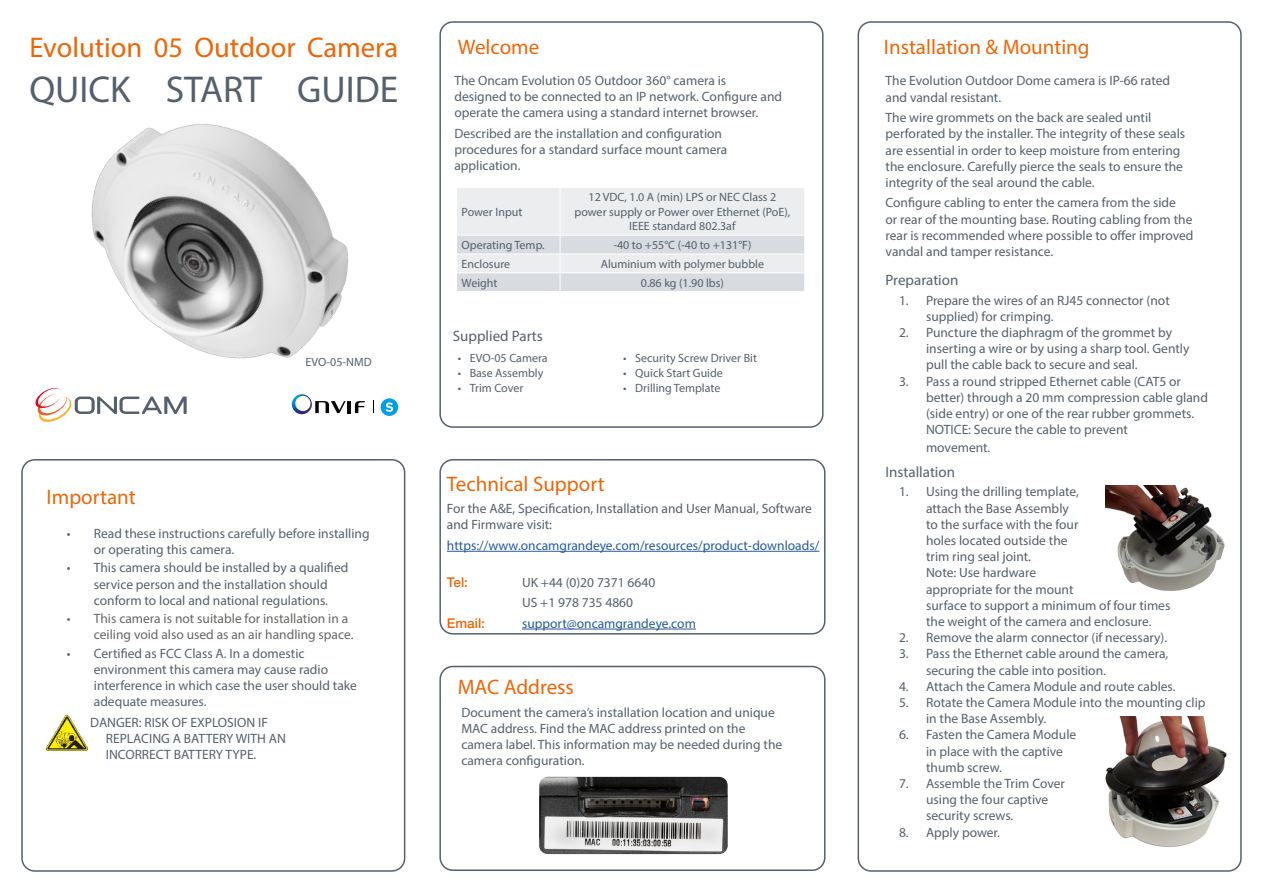
<style>
.page{position:relative;width:1263px;height:893px;background:#fff}
.page>*{position:absolute;margin:0;border:0;box-sizing:border-box;transform-origin:0 0}
.t1{font:37.5px "Myriad Pro";color:#54616c}
.t2{font:28.5px "Myriad Pro";color:#ec6608}
.t3{font:21px "Myriad Pro";color:#ec6608}
.t4{font:15px "Myriad Pro";color:#54616c}
.t5{font:13.5px/16.2px "Myriad Pro";color:#54616c}
.t6{font:13.5px "Myriad Pro";color:#275b9b}
.t7{font:13.5px/16.2px "Myriad Pro";color:#686663}
.t8{font:500 13.5px "Helvetica Neue LT Std";color:#ec6608}
.t9{font:12px/14.4px "Myriad Pro";color:#54616c;text-align:center}
</style>
<div class="page">
<div style="left:857px;top:21px;width:385px;height:851px;border:2px solid #54616c;border-radius:13px"></div>
<div style="left:439px;top:21px;width:384px;height:407px;border:2px solid #54616c;border-radius:13px"></div>
<div style="left:21px;top:459px;width:384px;height:413px;border:2px solid #54616c;border-radius:13px"></div>
<img style="left:1105px;top:486px;width:120px;height:105px">
<img style="left:1105px;top:717px;width:122px;height:130px">
<svg style="left:457px;top:188px;width:347px;height:103px;background:#e5e7ea"></svg>
<img style="left:91px;top:124px;width:308px;height:292px">
<hr style="left:347px;top:401px;width:4px;height:12px;background:#000">
<svg style="left:355px;top:401px;width:10px;height:12px"></svg>
<svg style="left:292px;top:394px;width:54px;height:20px"></svg>
<svg style="left:373px;top:401px;width:1px;height:12px"></svg>
<div style="left:381px;top:398px;width:17px;height:18px;background:#009fe3;border-radius:50%"></div>
<svg style="left:386px;top:402px;width:7px;height:10px"></svg>
<svg style="left:35px;top:387px;width:152px;height:35px"></svg>
<img style="left:47px;top:715px;width:40px;height:36px">
<div style="left:439px;top:666px;width:386px;height:205px;border:2px solid #54616c;border-radius:13px"></div>
<img style="left:539px;top:777px;width:189px;height:77px">
<div style="left:439px;top:459px;width:386px;height:176px;border:2px solid #54616c;border-radius:13px"></div>
<hr style="left:447px;top:551px;width:372px;height:1px;background:#275b9b">
<hr style="left:522px;top:629px;width:174px;height:1px;background:#275b9b">
<h2 class="t2" style="left:29px;top:30px;width:370px">Evolution 05 Outdoor Camera</h2>
<h1 class="t1" style="left:29px;top:66px;width:370px">QUICK START GUIDE</h1>
<p class="t9" style="left:305px;top:354px;width:68px">EVO-05-NMD</p>
<h3 class="t3" style="left:47px;top:484px;width:91px">Important</h3>
<p class="t5" style="left:94px;top:525px;width:277px;text-indent:-27px">• Read these instructions carefully before installing or operating this camera.</p>
<p class="t5" style="left:67px;top:559px;width:283px;text-align:center">• This camera should be installed by a qualified service person and the installation should conform to local and national regulations.</p>
<p class="t7" style="left:94px;top:610px;width:261px;text-indent:-27px">• This camera is not suitable for installation in a ceiling void also used as an air handling space.</p>
<p class="t5" style="left:94px;top:645px;width:265px;text-indent:-27px">• Certified as FCC Class A. In a domestic environment this camera may cause radio interference in which case the user should take adequate measures.</p>
<p class="t5" style="left:106px;top:714px;width:182px;text-indent:-16px">DANGER: RISK OF EXPLOSION IF<br>REPLACING A BATTERY WITH AN<br>INCORRECT BATTERY TYPE.</p>
<h3 class="t3" style="left:458px;top:34px;width:83px">Welcome</h3>
<p class="t5" style="left:454px;top:72px;width:329px">The Oncam Evolution 05 Outdoor 360° camera is<br>designed to be connected to an IP network. Configure and operate the camera using a standard internet browser.</p>
<p class="t5" style="left:454px;top:125px;width:274px">Described are the installation and configuration procedures for a standard surface mount camera application.</p>
<p class="t9" style="left:462px;top:204px;width:62px">Power Input</p>
<p class="t9" style="left:575px;top:190px;width:217px">12 VDC, 1.0 A (min) LPS or NEC Class 2 power supply or Power over Ethernet (PoE),<br>IEEE standard 802.3af</p>
<p class="t9" style="left:462px;top:237px;width:85px">Operating Temp.</p>
<p class="t9" style="left:613px;top:237px;width:140px">-40 to +55°C (-40 to +131°F)</p>
<p class="t9" style="left:462px;top:256px;width:50px">Enclosure</p>
<p class="t9" style="left:601px;top:256px;width:165px">Aluminium with polymer bubble</p>
<p class="t9" style="left:462px;top:275px;width:37px">Weight</p>
<p class="t9" style="left:641px;top:275px;width:85px">0.86 kg (1.90 lbs)</p>
<p class="t4" style="left:453px;top:326px;width:91px">Supplied Parts</p>
<p class="t9" style="left:458px;top:350px;width:92px">• EVO-05 Camera</p>
<p class="t9" style="left:623px;top:350px;width:135px">• Security Screw Driver Bit</p>
<p class="t9" style="left:458px;top:365px;width:87px">• Base Assembly</p>
<p class="t9" style="left:623px;top:365px;width:101px">• Quick Start Guide</p>
<p class="t9" style="left:458px;top:380px;width:67px">• Trim Cover</p>
<p class="t9" style="left:623px;top:380px;width:99px">• Drilling Template</p>
<h3 class="t3" style="left:447px;top:470px;width:159px">Technical Support</h3>
<p class="t5" style="left:447px;top:500px;width:366px">For the A&amp;E, Specification, Installation and User Manual, Software and Firmware visit:</p>
<p class="t6" style="left:447px;top:537px;width:374px">https://www.oncamgrandeye.com/resources/product-downloads/</p>
<p class="t8" style="left:447px;top:574px;width:23px">Tel:</p>
<p class="t5" style="left:522px;top:572px;width:135px;line-height:20.5px">UK +44 (0)20 7371 6640<br>US +1 978 735 4860</p>
<p class="t8" style="left:447px;top:615px;width:40px">Email:</p>
<p class="t6" style="left:522px;top:615px;width:175px">support@oncamgrandeye.com</p>
<h3 class="t3" style="left:458px;top:674px;width:117px">MAC Address</h3>
<p class="t5" style="left:461px;top:704px;width:322px">Document the camera’s installation location and unique MAC address. Find the MAC address printed on the camera label. This information may be needed during the camera configuration.</p>
<h3 class="t3" style="left:884px;top:34px;width:207px">Installation &amp; Mounting</h3>
<p class="t5" style="left:885px;top:73px;width:286px">The Evolution Outdoor Dome camera is IP-66 rated and vandal resistant.</p>
<p class="t5" style="left:885px;top:109px;width:301px">The wire grommets on the back are sealed until perforated by the installer. The integrity of these seals are essential in order to keep moisture from entering the enclosure. Carefully pierce the seals to ensure the integrity of the seal around the cable.</p>
<p class="t5" style="left:885px;top:195px;width:310px">Configure cabling to enter the camera from the side<br>or rear of the mounting base. Routing cabling from the rear is recommended where possible to offer improved vandal and tamper resistance.</p>
<p class="t4" style="left:885px;top:271px;width:74px">Preparation</p>
<p class="t5" style="left:926px;top:292px;width:245px;text-indent:-27px">1. Prepare the wires of an RJ45 connector (not supplied) for crimping.</p>
<p class="t5" style="left:926px;top:324px;width:265px;text-indent:-27px">2. Puncture the diaphragm of the grommet by inserting a wire or by using a sharp tool. Gently pull the cable back to secure and seal.</p>
<p class="t5" style="left:926px;top:373px;width:283px;text-indent:-27px">3. Pass a round stripped Ethernet cable (CAT5 or better) through a 20 mm compression cable gland (side entry) or one of the rear rubber grommets.<br>NOTICE: Secure the cable to prevent</p>
<p class="t5" style="left:926px;top:439px;width:66px">movement.</p>
<p class="t4" style="left:885px;top:463px;width:71px">Installation</p>
<p class="t5" style="left:926px;top:483px;width:246px;text-indent:-27px">1. Using the drilling template,<br>attach the Base Assembly<br>to the surface with the four<br>holes located outside the<br>trim ring seal joint.<br>Note: Use hardware<br>appropriate for the mount<br>surface to support a minimum of four times the weight of the camera and enclosure.</p>
<p class="t5" style="left:899px;top:629px;width:270px">2. Remove the alarm connector (if necessary).</p>
<p class="t5" style="left:926px;top:645px;width:244px;text-indent:-27px">3. Pass the Ethernet cable around the camera, securing the cable into position.</p>
<p class="t5" style="left:899px;top:678px;width:278px">4. Attach the Camera Module and route cables.</p>
<p class="t5" style="left:926px;top:694px;width:281px;text-indent:-27px">5. Rotate the Camera Module into the mounting clip in the Base Assembly.</p>
<p class="t5" style="left:926px;top:726px;width:152px;text-indent:-27px">6. Fasten the Camera Module in place with the captive thumb screw.</p>
<p class="t5" style="left:926px;top:775px;width:140px;text-indent:-27px">7. Assemble the Trim Cover using the four captive security screws.</p>
<p class="t5" style="left:899px;top:824px;width:103px">8. Apply power.</p>
</div>
